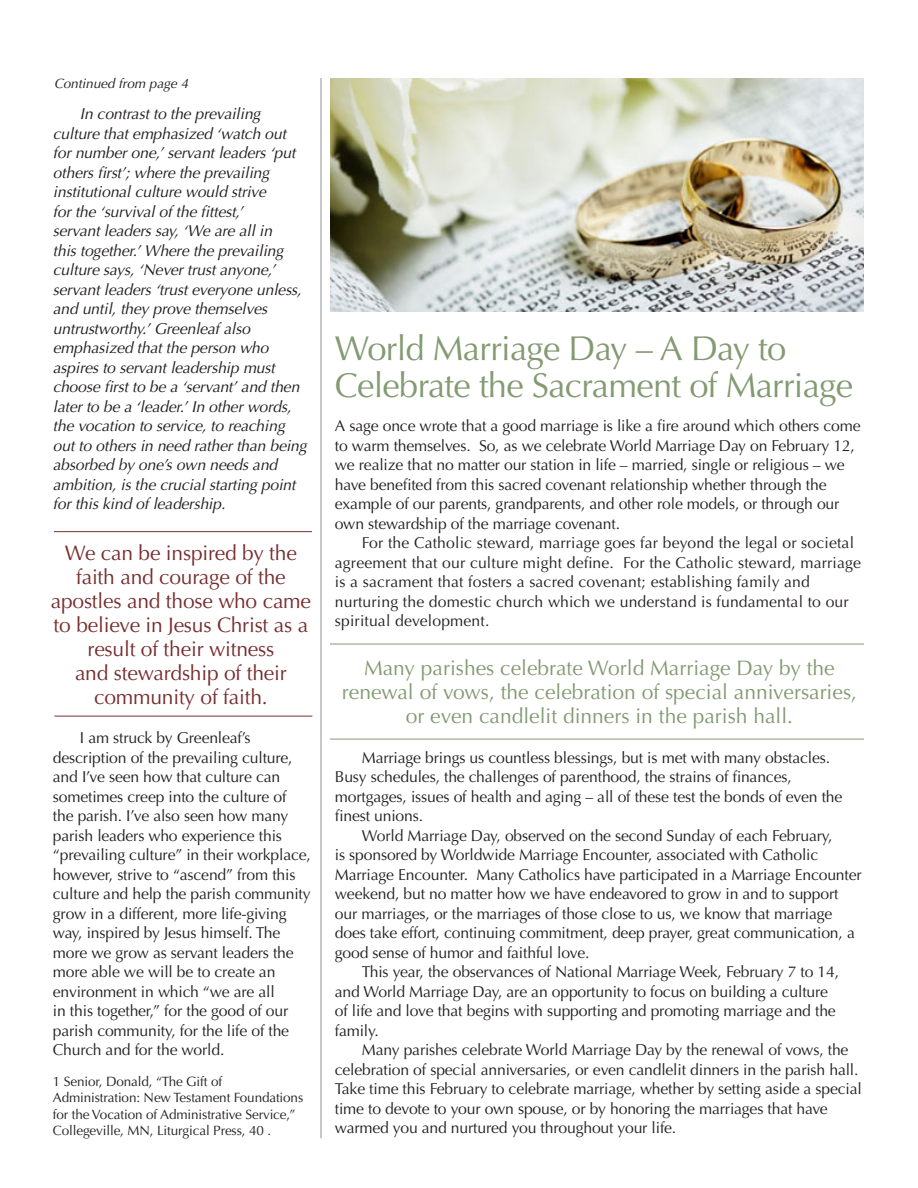
<style>
.page{position:relative;width:918px;height:1188px;background:#fff}
.page>*{position:absolute;margin:0;border:0;box-sizing:border-box;transform-origin:0 0}
.t1{font:34.5px/37.5px "Optima";letter-spacing:-.02em;color:#839a72}
.t2{font:21px/24px "Optima";letter-spacing:-.01em;color:#782e2f;text-align:center}
.t3{font:21px/24px "Optima";color:#839a72;text-align:center}
.t4{font:15.75px/19.5px "Optima";letter-spacing:-.01em;color:#231f20}
.t5{font:italic 15.75px/19.5px "Optima";letter-spacing:-.01em;color:#231f20}
.t6{font:15.75px/19.5px "Optima";letter-spacing:.01em;color:#231f20}
.t7{font:13.5px/16.5px "Optima";letter-spacing:-.01em;color:#231f20}
.t8{font:italic 13.5px "Optima";color:#231f20}
</style>
<div class="page">
<img style="left:330px;top:78px;width:534px;height:233px">
<hr style="left:330px;top:644px;width:534px;height:1px;background:#839a72">
<hr style="left:330px;top:739px;width:534px;height:1px;background:#839a72">
<hr style="left:54px;top:531px;width:258px;height:1px;background:#782e2f">
<hr style="left:54px;top:716px;width:258px;height:1px;background:#782e2f">
<hr style="left:321px;top:78px;width:1px;height:1060px;background:#8f9194">
<p class="t8" style="left:54px;top:75px;width:136px">Continued from page 4</p>
<p class="t5" style="left:53px;top:105px;width:255px;text-indent:27px">In contrast to the prevailing culture that emphasized ‘watch out for number one,’ servant leaders ‘put others first’; where the prevailing institutional culture would strive<br>for the ‘survival of the fittest,’<br>servant leaders say, ‘We are all in<br>this together.’ Where the prevailing culture says, ‘Never trust anyone,’ servant leaders ‘trust everyone unless, and until, they prove themselves untrustworthy.’ Greenleaf also emphasized that the person who aspires to servant leadership must choose first to be a ‘servant’ and then later to be a ‘leader.’ In other words, the vocation to service, to reaching out to others in need rather than being absorbed by one’s own needs and ambition, is the crucial starting point for this kind of leadership.</p>
<p class="t2" style="left:51px;top:542px;width:262px">We can be inspired by the faith and courage of the apostles and those who came to believe in Jesus Christ as a result of their witness<br>and stewardship of their community of faith.</p>
<p class="t4" style="left:53px;top:729px;width:259px;text-indent:27px">I am struck by Greenleaf’s description of the prevailing culture, and I’ve seen how that culture can sometimes creep into the culture of the parish. I’ve also seen how many parish leaders who experience this “prevailing culture” in their workplace, however, strive to “ascend” from this culture and help the parish community grow in a different, more life-giving way, inspired by Jesus himself. The more we grow as servant leaders the more able we will be to create an environment in which “we are all<br>in this together,” for the good of our parish community, for the life of the Church and for the world.</p>
<p class="t7" style="left:53px;top:1073px;width:252px">1 Senior, Donald, “The Gift of Administration: New Testament Foundations for the Vocation of Administrative Service,” Collegeville, MN, Liturgical Press, 40 .</p>
<p class="t1" style="left:335px;top:330px;width:520px">World Marriage Day – A Day to<br>Celebrate the Sacrament of Marriage</p>
<p class="t4" style="left:335px;top:417px;width:527px">A sage once wrote that a good marriage is like a fire around which others come to warm themselves. So, as we celebrate World Marriage Day on February 12, we realize that no matter our station in life – married, single or religious – we have benefited from this sacred covenant relationship whether through the example of our parents, grandparents, and other role models, or through our own stewardship of the marriage covenant.</p>
<p class="t6" style="left:335px;top:534px;width:528px;text-indent:27px">For the Catholic steward, marriage goes far beyond the legal or societal agreement that our culture might define. For the Catholic steward, marriage is a sacrament that fosters a sacred covenant; establishing family and nurturing the domestic church which we understand is fundamental to our spiritual development.</p>
<p class="t3" style="left:342px;top:656px;width:517px">Many parishes celebrate World Marriage Day by the renewal of vows, the celebration of special anniversaries, or even candlelit dinners in the parish hall.</p>
<p class="t4" style="left:335px;top:748px;width:509px;text-indent:27px">Marriage brings us countless blessings, but is met with many obstacles.<br>Busy schedules, the challenges of parenthood, the strains of finances, mortgages, issues of health and aging – all of these test the bonds of even the finest unions.</p>
<p class="t4" style="left:335px;top:826px;width:528px;text-indent:27px">World Marriage Day, observed on the second Sunday of each February,<br>is sponsored by Worldwide Marriage Encounter, associated with Catholic Marriage Encounter. Many Catholics have participated in a Marriage Encounter weekend, but no matter how we have endeavored to grow in and to support our marriages, or the marriages of those close to us, we know that marriage does take effort, continuing commitment, deep prayer, great communication, a good sense of humor and faithful love.</p>
<p class="t4" style="left:335px;top:963px;width:506px;text-indent:27px">This year, the observances of National Marriage Week, February 7 to 14, and World Marriage Day, are an opportunity to focus on building a culture of life and love that begins with supporting and promoting marriage and the family.</p>
<p class="t4" style="left:335px;top:1041px;width:529px;text-indent:27px">Many parishes celebrate World Marriage Day by the renewal of vows, the celebration of special anniversaries, or even candlelit dinners in the parish hall.<br>Take time this February to celebrate marriage, whether by setting aside a special time to devote to your own spouse, or by honoring the marriages that have warmed you and nurtured you throughout your life.</p>
</div>
